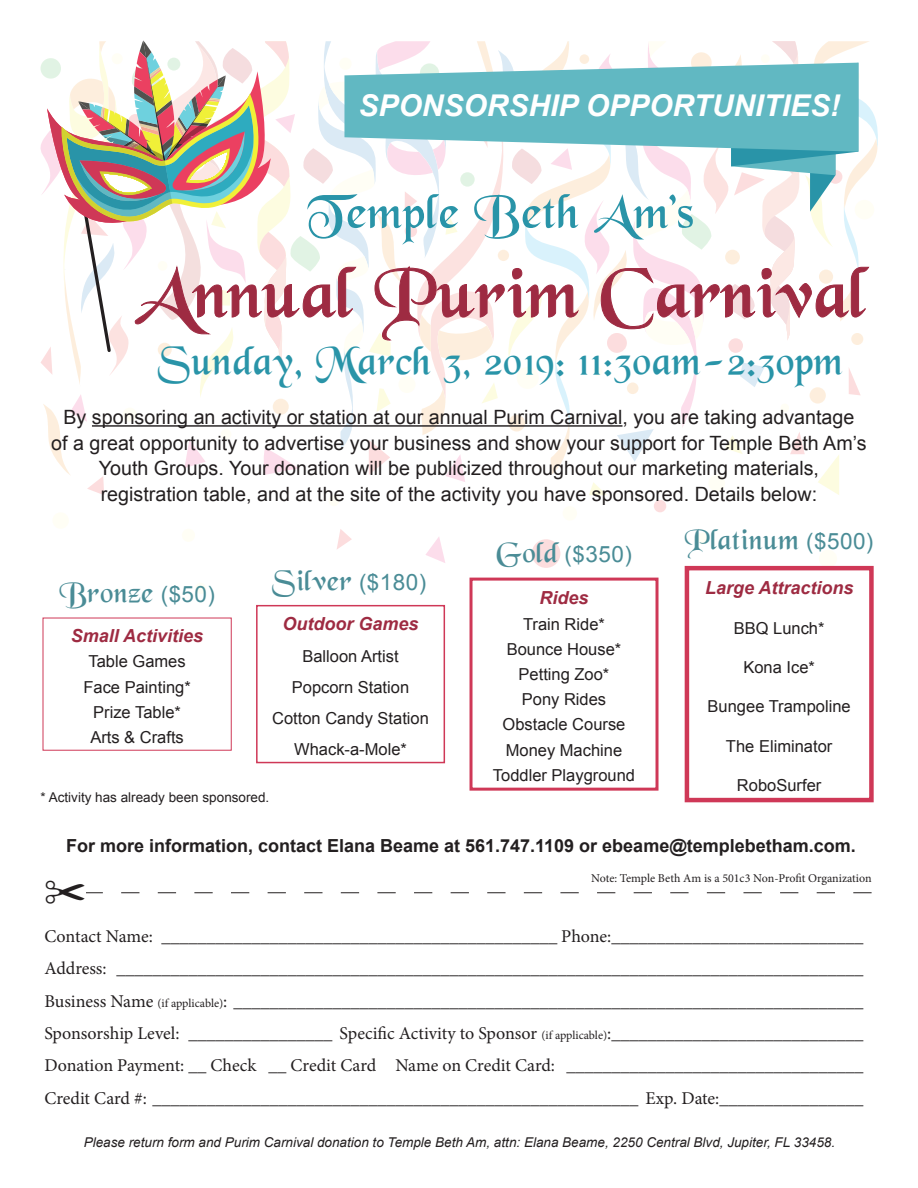
<style>
.page{position:relative;width:918px;height:1188px;background:#fff}
.page>*{position:absolute;margin:0;border:0;box-sizing:border-box;transform-origin:0 0}
.t1{font:73.95px "Black Chancery";letter-spacing:.02em;color:#9e2b42}
.t2{font:50.4px "Black Chancery";letter-spacing:.02em;color:#2994a8}
.t3{font:42px "Black Chancery";letter-spacing:.02em;color:#2994a8}
.t4{font:30px "Black Chancery";letter-spacing:.02em;color:#4a8c96}
.t5{font:italic 700 30px "Arial";color:#fff}
.t6{font:22.5px "Arial";color:#4a8c96}
.t7{font:19.65px/25.8px "Arial";color:#231f20;text-align:center}
.t8{font:18px "Minion Pro";letter-spacing:-.005em;color:#231f20}
.t9{font:700 18px "Arial";color:#231f20}
.t10{font:italic 700 18px "Arial";color:#9e2b42}
.t11{font:16.5px "Arial";color:#231f20}
.t12{font:italic 13.5px "Arial";color:#231f20}
.t13{font:13.5px "Arial";color:#231f20}
.t14{font:12px "Minion Pro";letter-spacing:-.005em;color:#231f20}
.s1{font-family:"Arial";font-size:22.5px}
.s2{font-family:"Black Chancery";font-size:30px}
.s3{font-size:12px}
</style>
<div class="page">
<svg style="left:425px;top:537px;width:20px;height:26px"></svg>
<svg style="left:337px;top:529px;width:15px;height:20px"></svg>
<div style="left:532px;top:539px;width:28px;height:29px;background:#fcddde;border-radius:50%"></div>
<div style="left:654px;top:500px;width:12px;height:12px;background:#fcddde;border-radius:50%"></div>
<div style="left:182px;top:529px;width:13px;height:13px;background:#fffef5;border-radius:50%"></div>
<div style="left:52px;top:512px;width:17px;height:17px;background:#fffef5;border-radius:50%"></div>
<div style="left:328px;top:495px;width:11px;height:11px;background:#fffef5;border-radius:50%"></div>
<div style="left:563px;top:506px;width:14px;height:15px;background:#fffef5;border-radius:50%"></div>
<div style="left:195px;top:583px;width:11px;height:11px;background:#fffef5;border-radius:50%"></div>
<div style="left:697px;top:533px;width:11px;height:11px;background:#fffef5;border-radius:50%"></div>
<div style="left:819px;top:550px;width:18px;height:18px;background:#fffef5;border-radius:50%"></div>
<div style="left:685px;top:566px;width:189px;height:236px;border:4px solid #cf3857"></div>
<div style="left:470px;top:578px;width:189px;height:213px;border:3px solid #cf3857"></div>
<div style="left:256px;top:605px;width:189px;height:158px;border:2px solid #cf3857"></div>
<div style="left:43px;top:618px;width:189px;height:133px;border:1px solid #cf3857"></div>
<svg style="left:40px;top:40px;width:838px;height:455px"></svg>
<svg style="left:344px;top:63px;width:514px;height:89px;fill:#61b8c2"></svg>
<svg style="left:86px;top:892px;width:786px;height:2px"></svg>
<p class="t5" style="left:358px;top:85px;width:483px">SPONSORSHIP OPPORTUNITIES!</p>
<p class="t2" style="left:307px;top:186px;width:388px">Temple Beth Am’s</p>
<p class="t1" style="left:135px;top:255px;width:733px">Annual Purim Carnival</p>
<p class="t3" style="left:158px;top:339px;width:687px">Sunday, March 3, 2019: 11:30am-2:30pm</p>
<p class="t7" style="left:51px;top:404px;width:817px">By sponsoring an activity or station at our annual Purim Carnival, you are taking advantage<br>of a great opportunity to advertise your business and show your support for Temple Beth Am’s Youth Groups. Your donation will be publicized throughout our marketing materials, registration table, and at the site of the activity you have sponsored. Details below:</p>
<p class="t4" style="left:60px;top:577px;width:157px">Bronze <span class="s1">($50)</span></p>
<p class="t10" style="left:71px;top:624px;width:134px">Small Activities</p>
<p class="t11" style="left:89px;top:651px;width:99px">Table Games</p>
<p class="t11" style="left:83px;top:676px;width:109px">Face Painting*</p>
<p class="t11" style="left:93px;top:701px;width:89px">Prize Table*</p>
<p class="t11" style="left:90px;top:726px;width:95px">Arts &amp; Crafts</p>
<p class="t4" style="left:272px;top:565px;width:156px">Silver <span class="s1">($180)</span></p>
<p class="t10" style="left:283px;top:612px;width:138px">Outdoor Games</p>
<p class="t11" style="left:302px;top:645px;width:98px">Balloon Artist</p>
<p class="t11" style="left:292px;top:676px;width:119px">Popcorn Station</p>
<p class="t11" style="left:272px;top:707px;width:158px">Cotton Candy Station</p>
<p class="t11" style="left:294px;top:738px;width:114px">Whack-a-Mole*</p>
<p class="t13" style="left:40px;top:789px;width:230px">* Activity has already been sponsored.</p>
<p class="t6" style="left:497px;top:539px;width:137px"><span class="s2">Gold</span> ($350)</p>
<p class="t10" style="left:540px;top:586px;width:51px">Rides</p>
<p class="t11" style="left:523px;top:613px;width:83px">Train Ride*</p>
<p class="t11" style="left:507px;top:638px;width:116px">Bounce House*</p>
<p class="t11" style="left:519px;top:663px;width:92px">Petting Zoo*</p>
<p class="t11" style="left:522px;top:689px;width:86px">Pony Rides</p>
<p class="t11" style="left:503px;top:714px;width:124px">Obstacle Course</p>
<p class="t11" style="left:506px;top:739px;width:118px">Money Machine</p>
<p class="t11" style="left:493px;top:764px;width:144px">Toddler Playground</p>
<p class="t4" style="left:685px;top:524px;width:190px">Platinum <span class="s1">($500)</span></p>
<p class="t10" style="left:705px;top:576px;width:150px">Large Attractions</p>
<p class="t11" style="left:734px;top:617px;width:92px">BBQ Lunch*</p>
<p class="t11" style="left:743px;top:656px;width:73px">Kona Ice*</p>
<p class="t11" style="left:708px;top:696px;width:145px">Bungee Trampoline</p>
<p class="t11" style="left:726px;top:735px;width:108px">The Eliminator</p>
<p class="t11" style="left:737px;top:774px;width:86px">RoboSurfer</p>
<p class="t9" style="left:66px;top:834px;width:791px">For more information, contact Elana Beame at 561.747.1109 or ebeame@templebetham.com.</p>
<p class="t14" style="left:591px;top:870px;width:282px">Note: Temple Beth Am is a 501c3 Non-Profit Organization</p>
<p class="t8" style="left:44px;top:924px;width:821px">Contact Name: ____________________________________________ Phone:____________________________</p>
<p class="t8" style="left:44px;top:956px;width:820px">Address: ___________________________________________________________________________________</p>
<p class="t8" style="left:44px;top:989px;width:820px">Business Name <span class="s3">(if applicable)</span>: ______________________________________________________________________</p>
<p class="t8" style="left:44px;top:1021px;width:821px">Sponsorship Level: ________________ Specific Activity to Sponsor <span class="s3">(if applicable)</span>:____________________________</p>
<p class="t8" style="left:44px;top:1054px;width:820px">Donation Payment: __ Check __ Credit Card Name on Credit Card: _________________________________</p>
<p class="t8" style="left:44px;top:1086px;width:821px">Credit Card #: ______________________________________________________ Exp. Date:________________</p>
<p class="t12" style="left:84px;top:1134px;width:753px">Please return form and Purim Carnival donation to Temple Beth Am, attn: Elana Beame, 2250 Central Blvd, Jupiter, FL 33458.</p>
</div>
